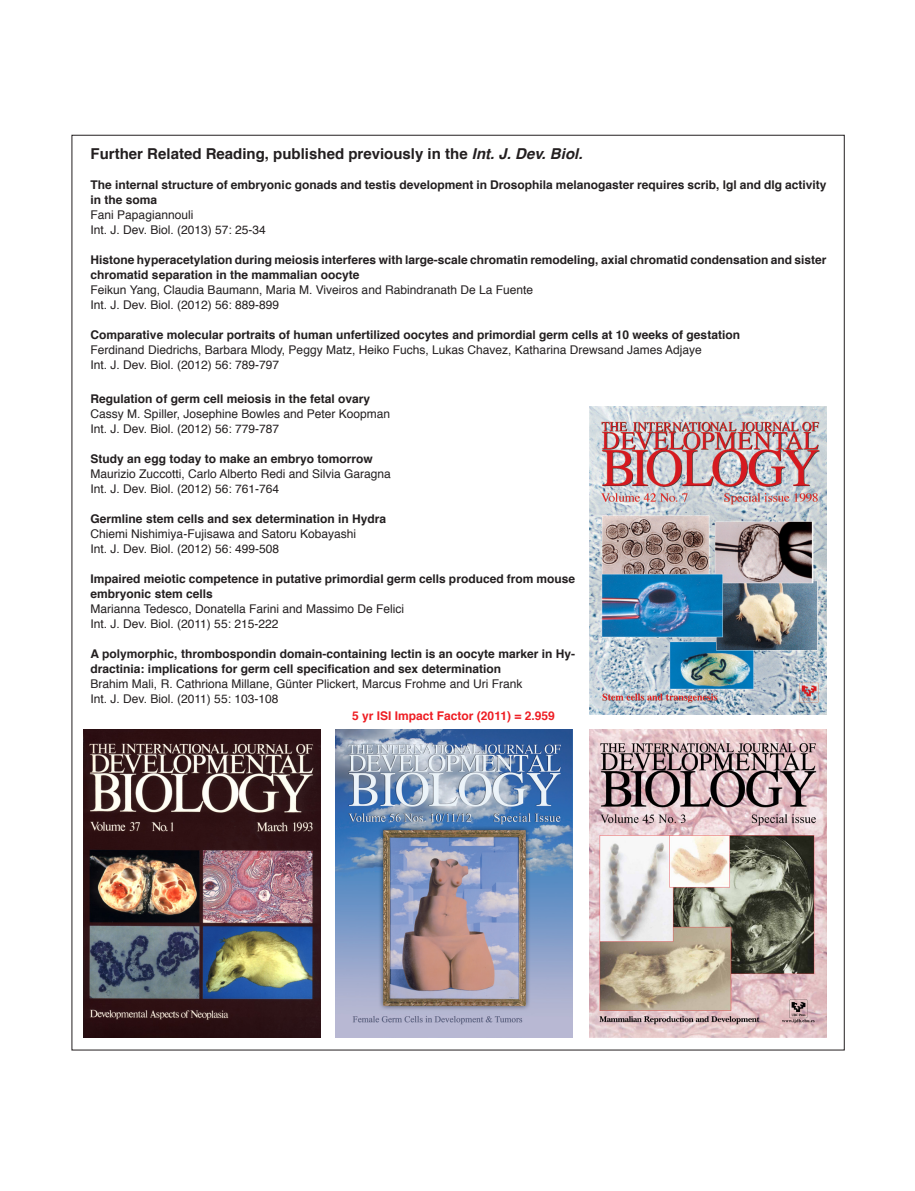
<style>
.page{position:relative;width:915px;height:1191px;background:#fff}
.page>*{position:absolute;margin:0;border:0;box-sizing:border-box;transform-origin:0 0}
._0-TitleSmall-2{font:700 15px "Helvetica";color:#231f20}
._0-RelatedArticles{font:700 12px/15px "Helvetica";color:#231f20}
._0-RelatedArticles-2{font:12px "Helvetica";color:#231f20}
._0-TitleSmall-2-2{font:700 12px "Helvetica";color:#ee1d23}
.s1{font-style:italic}
</style>
<div class="page">
<img style="left:589px;top:729px;width:237px;height:309px">
<img style="left:589px;top:406px;width:237px;height:309px">
<img style="left:83px;top:729px;width:237px;height:309px">
<img style="left:335px;top:729px;width:237px;height:309px">
<p class="_0-TitleSmall-2" style="left:91px;top:142px;width:493px">Further Related Reading, published previously in the <span class="s1">Int. J. Dev. Biol.</span></p>
<p class="_0-RelatedArticles" style="left:91px;top:177px;width:737px">The internal structure of embryonic gonads and testis development in Drosophila melanogaster requires scrib, lgl and dlg activity in the soma</p>
<p class="_0-RelatedArticles-2" style="left:91px;top:206px;width:104px">Fani Papagiannouli</p>
<p class="_0-RelatedArticles-2" style="left:91px;top:221px;width:177px">Int. J. Dev. Biol. (2013) 57: 25-34</p>
<p class="_0-RelatedArticles" style="left:91px;top:252px;width:737px">Histone hyperacetylation during meiosis interferes with large-scale chromatin remodeling, axial chromatid condensation and sister chromatid separation in the mammalian oocyte</p>
<p class="_0-RelatedArticles-2" style="left:91px;top:281px;width:444px">Feikun Yang, Claudia Baumann, Maria M. Viveiros and Rabindranath De La Fuente</p>
<p class="_0-RelatedArticles-2" style="left:91px;top:296px;width:190px">Int. J. Dev. Biol. (2012) 56: 889-899</p>
<p class="_0-RelatedArticles" style="left:91px;top:327px;width:650px">Comparative molecular portraits of human unfertilized oocytes and primordial germ cells at 10 weeks of gestation</p>
<p class="_0-RelatedArticles-2" style="left:91px;top:341px;width:612px">Ferdinand Diedrichs, Barbara Mlody, Peggy Matz, Heiko Fuchs, Lukas Chavez, Katharina Drewsand James Adjaye</p>
<p class="_0-RelatedArticles-2" style="left:91px;top:356px;width:190px">Int. J. Dev. Biol. (2012) 56: 789-797</p>
<p class="_0-RelatedArticles" style="left:91px;top:392px;width:281px">Regulation of germ cell meiosis in the fetal ovary</p>
<p class="_0-RelatedArticles-2" style="left:91px;top:405px;width:301px">Cassy M. Spiller, Josephine Bowles and Peter Koopman</p>
<p class="_0-RelatedArticles-2" style="left:91px;top:420px;width:190px">Int. J. Dev. Biol. (2012) 56: 779-787</p>
<p class="_0-RelatedArticles" style="left:91px;top:452px;width:284px">Study an egg today to make an embryo tomorrow</p>
<p class="_0-RelatedArticles-2" style="left:91px;top:465px;width:302px">Maurizio Zuccotti, Carlo Alberto Redi and Silvia Garagna</p>
<p class="_0-RelatedArticles-2" style="left:91px;top:480px;width:190px">Int. J. Dev. Biol. (2012) 56: 761-764</p>
<p class="_0-RelatedArticles" style="left:91px;top:512px;width:297px">Germline stem cells and sex determination in Hydra</p>
<p class="_0-RelatedArticles-2" style="left:91px;top:525px;width:267px">Chiemi Nishimiya-Fujisawa and Satoru Kobayashi</p>
<p class="_0-RelatedArticles-2" style="left:91px;top:540px;width:190px">Int. J. Dev. Biol. (2012) 56: 499-508</p>
<p class="_0-RelatedArticles" style="left:91px;top:572px;width:486px">Impaired meiotic competence in putative primordial germ cells produced from mouse embryonic stem cells</p>
<p class="_0-RelatedArticles-2" style="left:91px;top:600px;width:315px">Marianna Tedesco, Donatella Farini and Massimo De Felici</p>
<p class="_0-RelatedArticles-2" style="left:91px;top:615px;width:189px">Int. J. Dev. Biol. (2011) 55: 215-222</p>
<p class="_0-RelatedArticles" style="left:91px;top:647px;width:486px">A polymorphic, thrombospondin domain-containing lectin is an oocyte marker in Hy&shy;dractinia: implications for germ cell specification and sex determination</p>
<p class="_0-RelatedArticles-2" style="left:91px;top:675px;width:433px">Brahim Mali, R. Cathriona Millane, Günter Plickert, Marcus Frohme and Uri Frank</p>
<p class="_0-RelatedArticles-2" style="left:91px;top:690px;width:189px">Int. J. Dev. Biol. (2011) 55: 103-108</p>
<p class="_0-TitleSmall-2-2" style="left:352px;top:706px;width:204px">5 yr ISI Impact Factor (2011) = 2.959</p>
</div>
